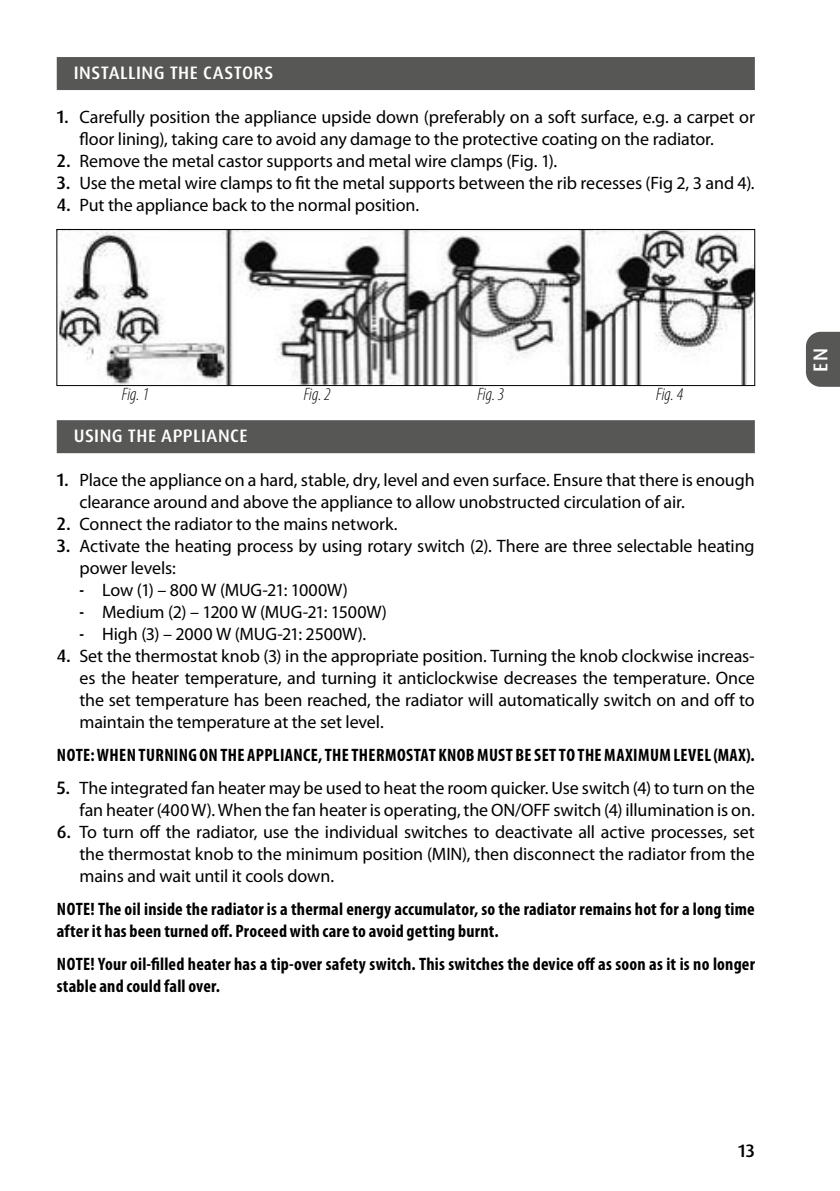
<style>
.page{position:relative;width:840px;height:1191px;background:#fff}
.page>*{position:absolute;margin:0;border:0;box-sizing:border-box;transform-origin:0 0}
.t1{font:500 20px "Dax Pro";color:#fff}
.t2{font:18px/22px "Myriad Pro";letter-spacing:-.005em;color:#000}
.t3{font:700 condensed 18px/22px "Myriad Pro";letter-spacing:.01em;color:#000}
.t4{font:500 18px "Dax Pro";letter-spacing:.025em;color:#fff}
.t5{font:italic 300 condensed 18px "Myriad Pro";color:#000}
.t6{font:500 18px "Dax Pro";color:#000}
.s1{font-family:"Dax Pro";font-weight:500}
.s2{font-weight:700;font-stretch:condensed}
</style>
<div class="page">
<svg style="left:806px;top:332px;width:33px;height:55px;background:#5f5f5e"></svg>
<div style="left:57px;top:57px;width:697px;height:33px;background:#575756"></div>
<div style="left:57px;top:420px;width:697px;height:33px;background:#575756"></div>
<img style="left:58px;top:231px;width:694px;height:153px">
<div style="left:56px;top:229px;width:698px;height:157px;border:1px solid #000"></div>
<p class="t4" style="left:74px;top:61px;width:201px">INSTALLING THE CASTORS</p>
<p class="t2" style="left:79px;top:106px;width:676px;text-indent:-23px"><span class="s1">1.</span> Carefully position the appliance upside down (preferably on a soft surface, e.g. a carpet or floor lining), taking care to avoid any damage to the protective coating on the radiator.</p>
<p class="t2" style="left:57px;top:150px;width:502px"><span class="s1">2.</span> Remove the metal castor supports and metal wire clamps (Fig. 1).</p>
<p class="t2" style="left:57px;top:172px;width:699px"><span class="s1">3.</span> Use the metal wire clamps to fit the metal supports between the rib recesses (Fig 2, 3 and 4).</p>
<p class="t2" style="left:57px;top:194px;width:364px"><span class="s1">4.</span> Put the appliance back to the normal position.</p>
<p class="t5" style="left:122px;top:384px;width:28px">Fig. 1</p>
<p class="t5" style="left:303px;top:384px;width:28px">Fig. 2</p>
<p class="t5" style="left:477px;top:384px;width:28px">Fig. 3</p>
<p class="t5" style="left:655px;top:384px;width:28px">Fig. 4</p>
<p class="t4" style="left:74px;top:424px;width:175px">USING THE APPLIANCE</p>
<p class="t2" style="left:79px;top:469px;width:676px;text-indent:-23px"><span class="s1">1.</span> Place the appliance on a hard, stable, dry, level and even surface. Ensure that there is enough clearance around and above the appliance to allow unobstructed circulation of air.</p>
<p class="t2" style="left:57px;top:513px;width:342px"><span class="s1">2.</span> Connect the radiator to the mains network.</p>
<p class="t2" style="left:79px;top:535px;width:676px;text-indent:-23px"><span class="s1">3.</span> Activate the heating process by using rotary switch (2). There are three selectable heating power levels:</p>
<p class="t2" style="left:79px;top:579px;width:270px"><span class="s2">-</span> Low (1) – 800 W (MUG-21: 1000W)</p>
<p class="t2" style="left:79px;top:601px;width:309px"><span class="s2">-</span> Medium (2) – 1200 W (MUG-21: 1500W)</p>
<p class="t2" style="left:79px;top:623px;width:288px"><span class="s2">-</span> High (3) – 2000 W (MUG-21: 2500W).</p>
<p class="t2" style="left:79px;top:645px;width:676px;text-align:justify;text-indent:-23px"><span class="s1">4.</span> Set the thermostat knob (3) in the appropriate position. Turning the knob clockwise increas&shy;es the heater temperature, and turning it anticlockwise decreases the temperature. Once the set temperature has been reached, the radiator will automatically switch on and off to maintain the temperature at the set level.</p>
<p class="t3" style="left:57px;top:744px;width:699px">NOTE: WHEN TURNING ON THE APPLIANCE, THE THERMOSTAT KNOB MUST BE SET TO THE MAXIMUM LEVEL(MAX).</p>
<p class="t2" style="left:57px;top:777px;width:699px;text-align:right"><span class="s1">5.</span> The integrated fan heater may be used to heat the room quicker. Use switch (4) to turn on the fan heater (400W). When the fan heater is operating, the ON/OFF switch (4) illumination is on.</p>
<p class="t2" style="left:79px;top:821px;width:676px;text-align:justify;text-indent:-23px"><span class="s1">6.</span> To turn off the radiator, use the individual switches to deactivate all active processes, set the thermostat knob to the minimum position (MIN), then disconnect the radiator from the mains and wait until it cools down.</p>
<p class="t3" style="left:57px;top:898px;width:699px">NOTE! The oil inside the radiator is a thermal energy accumulator, so the radiator remains hot for a long time after it has been turned off. Proceed with care to avoid getting burnt.</p>
<p class="t3" style="left:57px;top:953px;width:699px">NOTE! Your oil-filled heater has a tip-over safety switch. This switches the device off as soon as it is no longer stable and could fall over.</p>
<p class="t1" style="left:807px;top:372px;width:26px;rotate:-90deg">EN</p>
<p class="t6" style="left:737px;top:1139px;width:18px">13</p>
</div>
